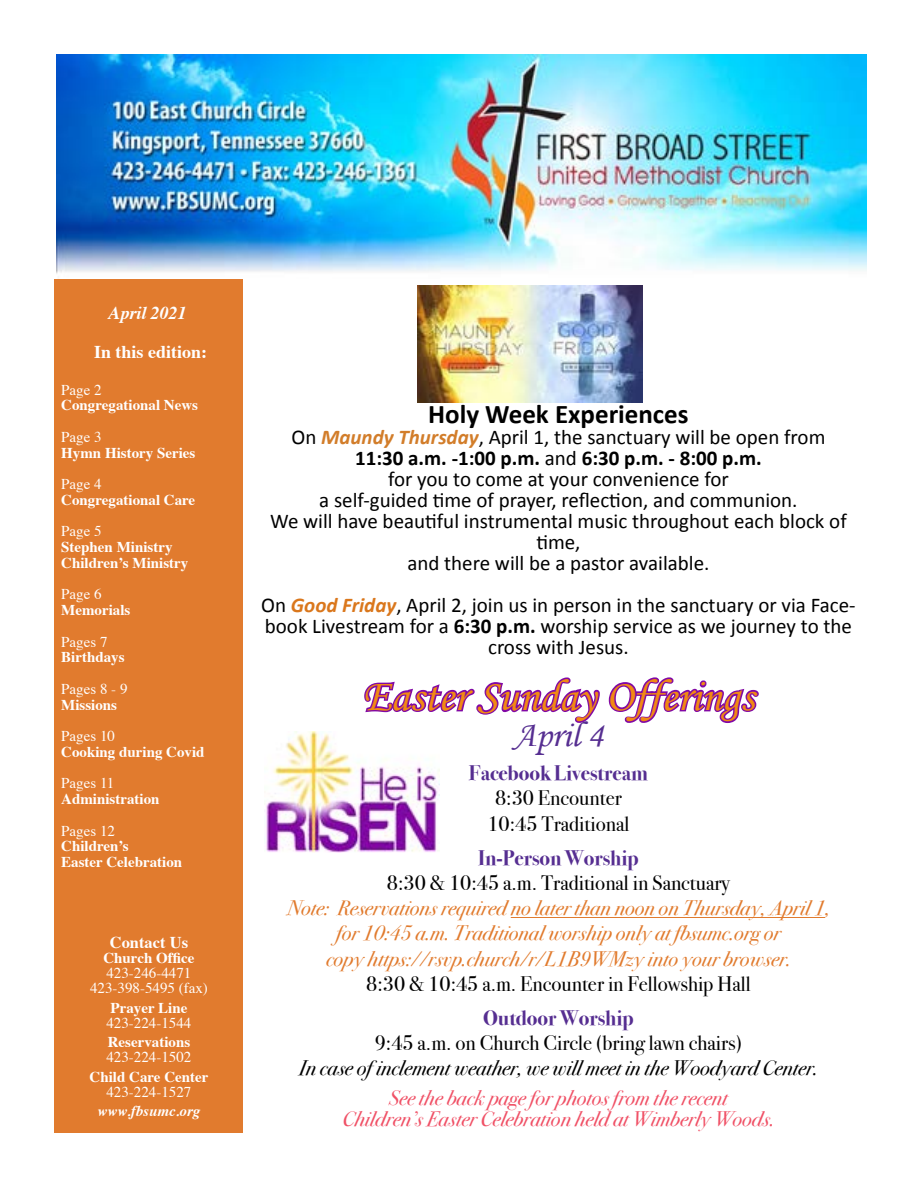
<style>
.page{position:relative;width:918px;height:1188px;background:#fff}
.page>*{position:absolute;margin:0;border:0;box-sizing:border-box;transform-origin:0 0}
.t1{font:45px "Monotype Corsiva";color:#f18a13}
.t2{font:36px "Monotype Corsiva";color:#562e91}
.t3{font:700 27px "Calibri";color:#000}
.t4{font:21px/21px "Calibri";color:#000;text-align:center}
.t5{font:italic 21px/25.2px "Bodoni Svty Two ITCTT";color:#e17b2e;text-align:center}
.t6{font:21px/25.2px "Bodoni Svty Two ITCTT";color:#000;text-align:center}
.t7{font:italic 21px/21px "Bodoni Svty Two ITCTT";color:#f05166;text-align:center}
.t8{font:italic 21px "Bodoni Svty Two ITCTT";color:#000}
.t9{font:700 21px "Bodoni Svty Two ITCTT";color:#562e91}
.t10{font:700 18px "Times";color:#fff}
.t11{font:italic 700 18px "Times";color:#fff}
.t12{font:700 16.5px "Times";color:#fff}
.t13{font:700 15px/15.8px "Times";color:#fff}
.t14{font:15px/15px "Times";color:#fff;text-align:center}
.t15{font:italic 700 15px "Times";color:#fff}
.s1{font-weight:700;font-style:italic;color:#d27d2a}
.s2{font-weight:700}
.s3{font-weight:700;font-style:italic;color:#da771c}
</style>
<div class="page">
<div style="left:54px;top:279px;width:189px;height:853px;background:#e17b2e"></div>
<img style="left:56px;top:54px;width:810px;height:220px">
<hr style="left:511px;top:917px;width:314px;height:1px;background:#e17b2e">
<svg style="left:364px;top:677px;width:395px;height:46px"></svg>
<img style="left:265px;top:732px;width:175px;height:120px">
<img style="left:418px;top:285px;width:225px;height:118px">
<p class="t11" style="left:108px;top:296px;width:80px">April 2021</p>
<p class="t10" style="left:94px;top:335px;width:115px">In this edition:</p>
<p class="t14" style="left:61px;top:381px;width:42px">Page 2</p>
<p class="t13" style="left:61px;top:396px;width:138px">Congregational News</p>
<p class="t14" style="left:61px;top:428px;width:42px">Page 3</p>
<p class="t13" style="left:61px;top:443px;width:136px">Hymn History Series</p>
<p class="t14" style="left:61px;top:475px;width:42px">Page 4</p>
<p class="t13" style="left:61px;top:490px;width:136px">Congregational Care</p>
<p class="t14" style="left:61px;top:522px;width:42px">Page 5</p>
<p class="t13" style="left:61px;top:538px;width:129px">Stephen Ministry<br>Children’s Ministry</p>
<p class="t14" style="left:61px;top:585px;width:42px">Page 6</p>
<p class="t13" style="left:61px;top:601px;width:71px">Memorials</p>
<p class="t14" style="left:61px;top:633px;width:48px">Pages 7</p>
<p class="t13" style="left:61px;top:648px;width:65px">Birthdays</p>
<p class="t14" style="left:61px;top:680px;width:68px">Pages 8 - 9</p>
<p class="t13" style="left:61px;top:695px;width:57px">Missions</p>
<p class="t14" style="left:61px;top:727px;width:55px">Pages 10</p>
<p class="t13" style="left:61px;top:742px;width:145px">Cooking during Covid</p>
<p class="t14" style="left:61px;top:774px;width:55px">Pages 11</p>
<p class="t13" style="left:61px;top:790px;width:100px">Administration</p>
<p class="t14" style="left:61px;top:822px;width:55px">Pages 12</p>
<p class="t13" style="left:61px;top:837px;width:122px">Children’s<br>Easter Celebration</p>
<p class="t12" style="left:110px;top:927px;width:80px">Contact Us</p>
<p class="t13" style="left:103px;top:949px;width:92px">Church Office</p>
<p class="t14" style="left:90px;top:965px;width:119px">423-246-4471<br>423-398-5495 (fax)</p>
<p class="t13" style="left:111px;top:998px;width:78px">Prayer Line</p>
<p class="t14" style="left:106px;top:1014px;width:86px">423-224-1544</p>
<p class="t13" style="left:108px;top:1033px;width:84px">Reservations</p>
<p class="t14" style="left:106px;top:1049px;width:86px">423-224-1502</p>
<p class="t13" style="left:90px;top:1067px;width:120px">Child Care Center</p>
<p class="t14" style="left:106px;top:1083px;width:86px">423-224-1527</p>
<p class="t15" style="left:98px;top:1097px;width:104px">www.fbsumc.org</p>
<p class="t3" style="left:428px;top:397px;width:262px">Holy Week Experiences</p>
<p class="t4" style="left:270px;top:427px;width:578px">On <span class="s1">Maundy Thursday</span>, April 1, the sanctuary will be open from <span class="s2">11:30 a.m. -1:00 p.m.</span> and <span class="s2">6:30 p.m. - 8:00 p.m.<br></span>for you to come at your convenience for<br>a self-guided time of prayer, reflection, and communion.<br>We will have beautiful instrumental music throughout each block of time,<br>and there will be a pastor available.</p>
<p class="t4" style="left:261px;top:595px;width:596px">On <span class="s3">Good Friday</span>, April 2, join us in person in the sanctuary or via Face&shy;book Livestream for a <span class="s2">6:30 p.m.</span> worship service as we journey to the cross with Jesus.</p>
<h1 class="t1" style="left:363px;top:669px;width:393px">Easter Sunday Offerings</h1>
<h2 class="t2" style="left:513px;top:713px;width:92px">April 4</h2>
<p class="t9" style="left:469px;top:756px;width:180px">Facebook Livestream</p>
<p class="t6" style="left:487px;top:783px;width:143px">8:30 Encounter<br>10:45 Traditional</p>
<p class="t9" style="left:478px;top:840px;width:162px">In-Person Worship</p>
<p class="t6" style="left:387px;top:868px;width:345px">8:30 &amp; 10:45 a.m. Traditional in Sanctuary</p>
<p class="t5" style="left:287px;top:894px;width:545px">Note: Reservations required no later than noon on Thursday, April 1, for 10:45 a.m. Traditional worship only at fbsumc.org or<br>copy https://rsvp.church/r/L1B9WMzy into your browser.</p>
<p class="t6" style="left:366px;top:969px;width:386px">8:30 &amp; 10:45 a.m. Encounter in Fellowship Hall</p>
<p class="t9" style="left:483px;top:1000px;width:152px">Outdoor Worship</p>
<p class="t6" style="left:375px;top:1028px;width:369px">9:45 a.m. on Church Circle (bring lawn chairs)</p>
<p class="t8" style="left:299px;top:1050px;width:521px">In case of inclement weather, we will meet in the Woodyard Center.</p>
<p class="t7" style="left:342px;top:1086px;width:434px">See the back page for photos from the recent<br>Children’s Easter Celebration held at Wimberly Woods.</p>
</div>
